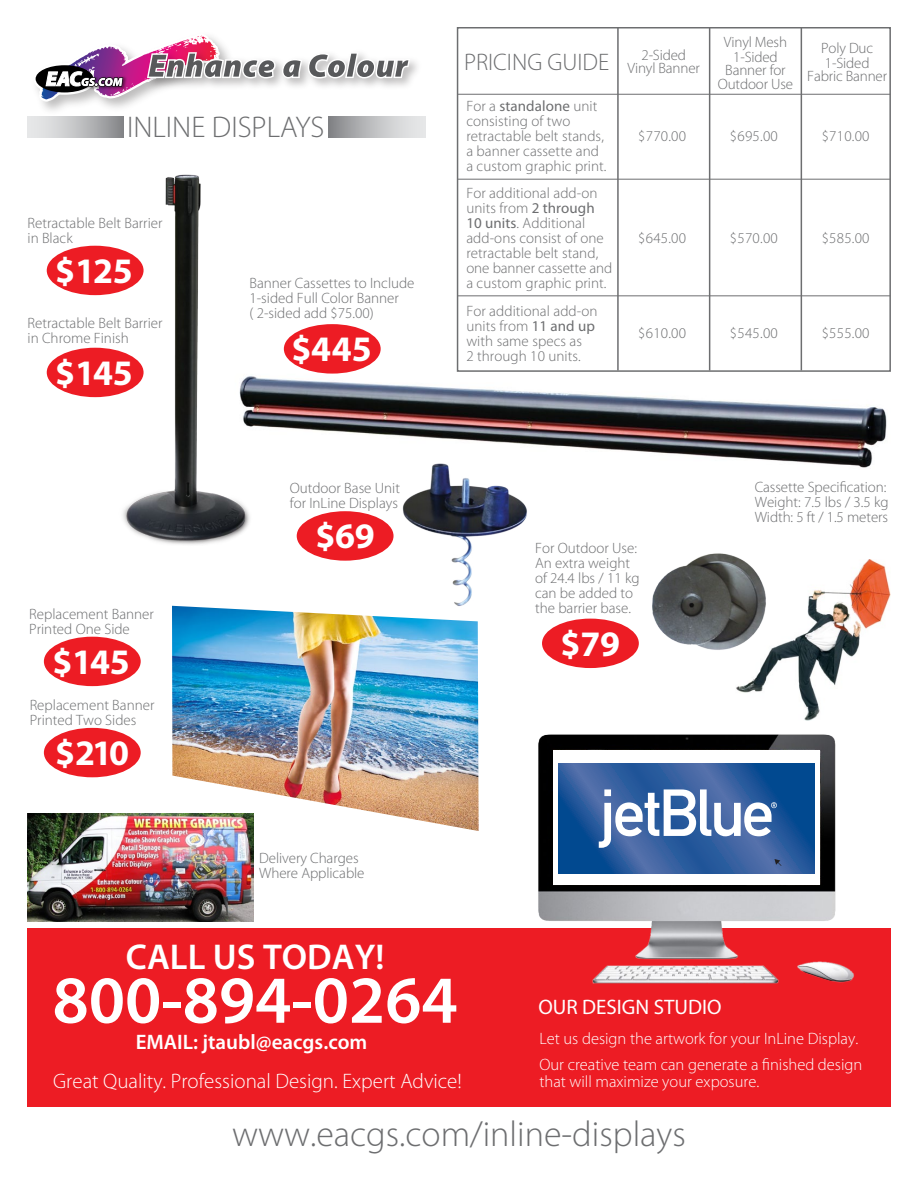
<style>
.page{position:relative;width:918px;height:1188px;background:#fff}
.page>*{position:absolute;margin:0;border:0;box-sizing:border-box;transform-origin:0 0}
.t1{font:600 67.65px "Myriad Pro";color:#fff}
.t2{font:300 36px "Myriad Pro";color:#6d6e70}
.t3{font:700 36px "Myriad Pro";letter-spacing:-.005em;color:#fff}
.t4{font:600 36px "Myriad Pro";color:#fff}
.t5{font:300 30px "Myriad Pro";color:#6d6e70}
.t6{font:300 24px "Myriad Pro";color:#6d6e70}
.t7{font:300 21px "Myriad Pro";color:#fff}
.t8{font:600 21px "Myriad Pro";color:#fff}
.t9{font:21px "Myriad Pro";color:#fff}
.t10{font:300 16.5px/26.4px "Myriad Pro";color:#fff}
.t11{font:300 15px/15px "Myriad Pro";color:#6d6e70}
.s1{font-weight:400}
</style>
<div class="page">
<div style="left:27px;top:929px;width:864px;height:178px;background:#ed1c24"></div>
<img style="left:117px;top:174px;width:133px;height:371px">
<img style="left:28px;top:813px;width:225px;height:108px">
<img style="left:172px;top:606px;width:307px;height:225px">
<img style="left:513px;top:720px;width:363px;height:264px">
<img style="left:736px;top:559px;width:155px;height:161px">
<img style="left:633px;top:553px;width:153px;height:105px">
<img style="left:233px;top:373px;width:654px;height:96px">
<img style="left:396px;top:450px;width:140px;height:168px">
<div style="left:554px;top:750px;width:266px;height:135px;background:#fff"></div>
<svg style="left:559px;top:764px;width:255px;height:109px"></svg>
<svg style="left:599px;top:789px;width:178px;height:59px"></svg>
<svg style="left:774px;top:859px;width:8px;height:7px"></svg>
<div style="left:284px;top:324px;width:97px;height:50px;background:#ed1c24;border-radius:50%"></div>
<div style="left:47px;top:246px;width:97px;height:49px;background:#ed1c24;border-radius:50%"></div>
<div style="left:47px;top:348px;width:97px;height:49px;background:#ed1c24;border-radius:50%"></div>
<div style="left:44px;top:637px;width:97px;height:49px;background:#ed1c24;border-radius:50%"></div>
<div style="left:44px;top:728px;width:97px;height:49px;background:#ed1c24;border-radius:50%"></div>
<div style="left:542px;top:619px;width:97px;height:49px;background:#ed1c24;border-radius:50%"></div>
<div style="left:297px;top:511px;width:97px;height:50px;background:#ed1c24;border-radius:50%"></div>
<img style="left:302px;top:60px;width:115px;height:27px">
<svg style="left:308px;top:53px;width:102px;height:25px"></svg>
<svg style="left:33px;top:34px;width:269px;height:71px"></svg>
<div style="left:27px;top:117px;width:97px;height:20px;background:linear-gradient(to right,#f3f4f5,#8b8c8f)"></div>
<div style="left:329px;top:117px;width:97px;height:20px;background:linear-gradient(to right,#8a8b8e,#f3f4f5)"></div>
<div style="left:457px;top:27px;width:434px;height:345px;border:2px solid #6d6e70"></div>
<hr style="left:617px;top:27px;width:2px;height:343px;background:#6d6e70">
<hr style="left:457px;top:94px;width:433px;height:1px;background:#6d6e70">
<hr style="left:457px;top:179px;width:433px;height:1px;background:#6d6e70">
<hr style="left:457px;top:295px;width:433px;height:1px;background:#6d6e70">
<hr style="left:709px;top:27px;width:1px;height:343px;background:#6d6e70">
<hr style="left:801px;top:27px;width:1px;height:343px;background:#6d6e70">
<h3 class="t5" style="left:127px;top:111px;width:199px">INLINE DISPLAYS</h3>
<p class="t11" style="left:28px;top:215px;width:136px">Retractable Belt Barrier in Black</p>
<h2 class="t3" style="left:55px;top:247px;width:79px">$125</h2>
<p class="t11" style="left:28px;top:316px;width:136px">Retractable Belt Barrier in Chrome Finish</p>
<h2 class="t3" style="left:55px;top:349px;width:79px">$145</h2>
<p class="t11" style="left:250px;top:275px;width:167px">Banner Cassettes to Include<br>1-sided Full Color Banner<br>( 2-sided add $75.00)</p>
<h2 class="t3" style="left:291px;top:326px;width:82px">$445</h2>
<p class="t11" style="left:724px;top:34px;width:65px;text-align:center">Vinyl Mesh<br>1-Sided</p>
<p class="t11" style="left:718px;top:64px;width:77px;line-height:13.5px;text-align:center">Banner for<br>Outdoor Use</p>
<p class="t11" style="left:821px;top:41px;width:53px">Poly Duc<br>1-Sided</p>
<p class="t11" style="left:807px;top:69px;width:81px">Fabric Banner</p>
<h3 class="t6" style="left:464px;top:49px;width:147px">PRICING GUIDE</h3>
<p class="t11" style="left:628px;top:48px;width:74px;line-height:13.5px;text-align:center">2-Sided<br>Vinyl Banner</p>
<p class="t11" style="left:466px;top:99px;width:142px">For a <span class="s1">standalone</span> unit consisting of two retractable belt stands, a banner cassette and a custom graphic print.</p>
<p class="t11" style="left:638px;top:129px;width:49px">$770.00</p>
<p class="t11" style="left:730px;top:129px;width:49px">$695.00</p>
<p class="t11" style="left:822px;top:129px;width:49px">$710.00</p>
<p class="t11" style="left:466px;top:186px;width:147px">For additional add-on units from <span class="s1">2 through<br>10 units</span>. Additional add-ons consist of one retractable belt stand, one banner cassette and a custom graphic print.</p>
<p class="t11" style="left:466px;top:303px;width:133px">For additional add-on units from <span class="s1">11 and up </span>with same specs as<br>2 through 10 units.</p>
<p class="t11" style="left:638px;top:231px;width:49px">$645.00</p>
<p class="t11" style="left:730px;top:231px;width:49px">$570.00</p>
<p class="t11" style="left:822px;top:231px;width:49px">$585.00</p>
<p class="t11" style="left:638px;top:326px;width:49px">$610.00</p>
<p class="t11" style="left:730px;top:326px;width:49px">$545.00</p>
<p class="t11" style="left:822px;top:326px;width:49px">$555.00</p>
<p class="t11" style="left:29px;top:606px;width:126px">Replacement Banner<br>Printed One Side</p>
<h2 class="t3" style="left:52px;top:638px;width:79px">$145</h2>
<p class="t11" style="left:30px;top:697px;width:126px">Replacement Banner<br>Printed Two Sides</p>
<h2 class="t3" style="left:55px;top:730px;width:75px">$210</h2>
<p class="t11" style="left:290px;top:481px;width:112px">Outdoor Base Unit for InLine Displays</p>
<h2 class="t3" style="left:315px;top:513px;width:61px">$69</h2>
<p class="t11" style="left:259px;top:851px;width:107px">Delivery Charges<br>Where Applicable</p>
<h2 class="t4" style="left:126px;top:934px;width:260px">CALL US TODAY!</h2>
<h1 class="t1" style="left:53px;top:957px;width:407px">800-894-0264</h1>
<p class="t11" style="left:535px;top:541px;width:106px">For Outdoor Use:<br>An extra weight of 24.4 lbs / 11 kg can be added to the barrier base.</p>
<h2 class="t3" style="left:561px;top:620px;width:61px">$79</h2>
<p class="t11" style="left:755px;top:479px;width:135px">Cassette Specification:<br>Weight: 7.5 lbs / 3.5 kg<br>Width: 5 ft / 1.5 meters</p>
<h3 class="t9" style="left:538px;top:994px;width:185px">OUR DESIGN STUDIO</h3>
<h3 class="t8" style="left:136px;top:1029px;width:233px">EMAIL: jtaubl@eacgs.com</h3>
<h3 class="t7" style="left:53px;top:1069px;width:410px">Great Quality. Professional Design. Expert Advice!</h3>
<p class="t10" style="left:539px;top:1026px;width:324px">Let us design the artwork for your InLine Display.<br>Our creative team can generate a finished design</p>
<p class="t10" style="left:539px;top:1069px;width:221px">that will maximize your exposure.</p>
<h2 class="t2" style="left:232px;top:1114px;width:455px">www.eacgs.com/inline-displays</h2>
</div>
